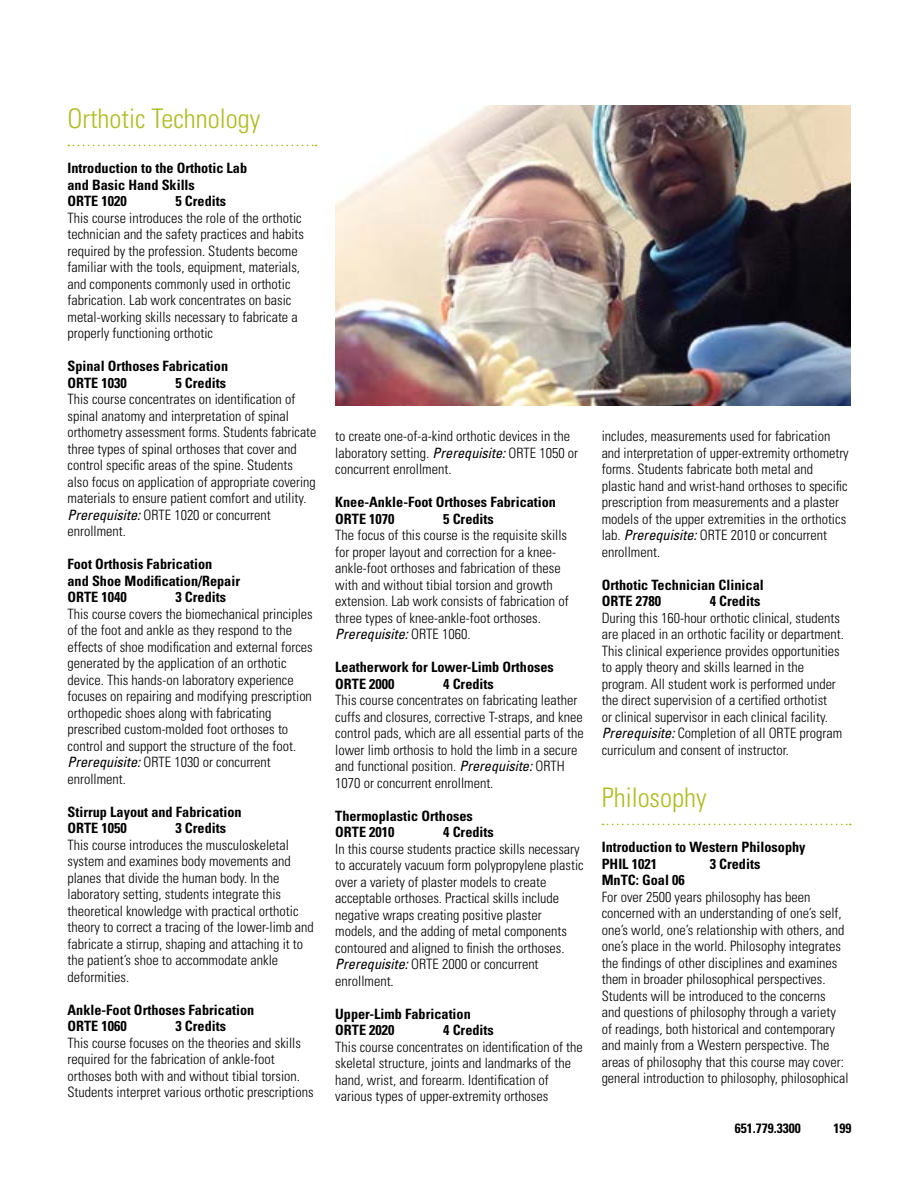
<style>
.page{position:relative;width:918px;height:1188px;background:#fff}
.page>*{position:absolute;margin:0;border:0;box-sizing:border-box;transform-origin:0 0}
.t1{font:300 condensed 27px "Univers";color:#afbc22}
.t2{font:300 condensed 14.25px/16.5px "Univers";color:#000}
.t3{font:700 condensed 14.25px/16.5px "Univers";color:#000}
.t4{font:700 condensed 13.5px "Univers";color:#000}
.s1{font-weight:400;font-style:italic}
</style>
<div class="page">
<svg style="left:603px;top:824px;width:248px;height:1px"></svg>
<svg style="left:68px;top:145px;width:248px;height:1px"></svg>
<img style="left:335px;top:106px;width:515px;height:299px">
<h1 class="t1" style="left:68px;top:102px;width:194px">Orthotic Technology</h1>
<p class="t3" style="left:68px;top:160px;width:181px">Introduction to the Orthotic Lab and Basic Hand Skills<br>ORTE 1020</p>
<p class="t3" style="left:176px;top:193px;width:52px">5 Credits</p>
<p class="t2" style="left:68px;top:209px;width:238px">This course introduces the role of the orthotic technician and the safety practices and habits required by the profession. Students become familiar with the tools, equipment, materials, and components commonly used in orthotic fabrication. Lab work concentrates on basic metal-working skills necessary to fabricate a properly functioning orthotic</p>
<p class="t3" style="left:68px;top:358px;width:162px">Spinal Orthoses Fabrication<br>ORTE 1030</p>
<p class="t3" style="left:176px;top:374px;width:52px">5 Credits</p>
<p class="t2" style="left:67px;top:391px;width:250px">This course concentrates on identification of spinal anatomy and interpretation of spinal orthometry assessment forms. Students fabricate three types of spinal orthoses that cover and control specific areas of the spine. Students also focus on application of appropriate covering materials to ensure patient comfort and utility.<br><span class="s1">Prerequisite:</span> ORTE 1020 or concurrent enrollment.</p>
<p class="t3" style="left:68px;top:556px;width:174px">Foot Orthosis Fabrication<br>and Shoe Modification/Repair<br>ORTE 1040</p>
<p class="t3" style="left:176px;top:589px;width:52px">3 Credits</p>
<p class="t2" style="left:68px;top:605px;width:247px">This course covers the biomechanical principles of the foot and ankle as they respond to the effects of shoe modification and external forces generated by the application of an orthotic device. This hands-on laboratory experience focuses on repairing and modifying prescription orthopedic shoes along with fabricating prescribed custom-molded foot orthoses to control and support the structure of the foot.<br><span class="s1">Prerequisite:</span> ORTE 1030 or concurrent enrollment.</p>
<p class="t3" style="left:68px;top:803px;width:176px">Stirrup Layout and Fabrication<br>ORTE 1050</p>
<p class="t3" style="left:176px;top:820px;width:52px">3 Credits</p>
<p class="t2" style="left:68px;top:836px;width:248px">This course introduces the musculoskeletal system and examines body movements and planes that divide the human body. In the laboratory setting, students integrate this theoretical knowledge with practical orthotic theory to correct a tracing of the lower-limb and fabricate a stirrup, shaping and attaching it to the patient’s shoe to accommodate ankle deformities.</p>
<p class="t3" style="left:68px;top:1001px;width:188px">Ankle-Foot Orthoses Fabrication<br>ORTE 1060</p>
<p class="t3" style="left:176px;top:1018px;width:52px">3 Credits</p>
<p class="t2" style="left:68px;top:1034px;width:248px">This course focuses on the theories and skills required for the fabrication of ankle-foot orthoses both with and without tibial torsion.<br>Students interpret various orthotic prescriptions</p>
<p class="t2" style="left:335px;top:428px;width:244px">to create one-of-a-kind orthotic devices in the laboratory setting. <span class="s1">Prerequisite:</span> ORTE 1050 or concurrent enrollment.</p>
<p class="t3" style="left:335px;top:494px;width:222px">Knee-Ankle-Foot Orthoses Fabrication<br>ORTE 1070</p>
<p class="t3" style="left:443px;top:510px;width:52px">5 Credits</p>
<p class="t2" style="left:335px;top:527px;width:235px">The focus of this course is the requisite skills for proper layout and correction for a knee&shy;ankle-foot orthoses and fabrication of these with and without tibial torsion and growth extension. Lab work consists of fabrication of three types of knee-ankle-foot orthoses.<br><span class="s1">Prerequisite:</span> ORTE 1060.</p>
<p class="t3" style="left:335px;top:659px;width:220px">Leatherwork for Lower-Limb Orthoses<br>ORTE 2000</p>
<p class="t3" style="left:443px;top:675px;width:52px">4 Credits</p>
<p class="t2" style="left:335px;top:692px;width:250px">This course concentrates on fabricating leather cuffs and closures, corrective T-straps, and knee control pads, which are all essential parts of the lower limb orthosis to hold the limb in a secure and functional position. <span class="s1">Prerequisite:</span> ORTH 1070 or concurrent enrollment.</p>
<p class="t3" style="left:335px;top:807px;width:139px">Thermoplastic Orthoses<br>ORTE 2010</p>
<p class="t3" style="left:443px;top:824px;width:52px">4 Credits</p>
<p class="t2" style="left:335px;top:840px;width:250px">In this course students practice skills necessary to accurately vacuum form polypropylene plastic over a variety of plaster models to create acceptable orthoses. Practical skills include negative wraps creating positive plaster models, and the adding of metal components contoured and aligned to finish the orthoses.<br><span class="s1">Prerequisite:</span> ORTE 2000 or concurrent enrollment.</p>
<p class="t3" style="left:335px;top:1005px;width:137px">Upper-Limb Fabrication<br>ORTE 2020</p>
<p class="t3" style="left:443px;top:1022px;width:52px">4 Credits</p>
<p class="t2" style="left:335px;top:1038px;width:249px">This course concentrates on identification of the skeletal structure, joints and landmarks of the hand, wrist, and forearm. Identification of various types of upper-extremity orthoses</p>
<p class="t2" style="left:602px;top:428px;width:249px">includes, measurements used for fabrication and interpretation of upper-extremity orthometry forms. Students fabricate both metal and plastic hand and wrist-hand orthoses to specific prescription from measurements and a plaster models of the upper extremities in the orthotics lab. <span class="s1">Prerequisite:</span> ORTE 2010 or concurrent enrollment.</p>
<p class="t3" style="left:602px;top:576px;width:164px">Orthotic Technician Clinical<br>ORTE 2780</p>
<p class="t3" style="left:710px;top:593px;width:52px">4 Credits</p>
<p class="t2" style="left:602px;top:609px;width:244px">During this 160-hour orthotic clinical, students are placed in an orthotic facility or department.<br>This clinical experience provides opportunities to apply theory and skills learned in the program. All student work is performed under the direct supervision of a certified orthotist<br>or clinical supervisor in each clinical facility.<br><span class="s1">Prerequisite:</span> Completion of all ORTE program curriculum and consent of instructor.</p>
<h1 class="t1" style="left:602px;top:781px;width:106px">Philosophy</h1>
<p class="t3" style="left:602px;top:839px;width:205px">Introduction to Western Philosophy<br>PHIL 1021</p>
<p class="t3" style="left:710px;top:855px;width:52px">3 Credits</p>
<p class="t3" style="left:602px;top:872px;width:85px">MnTC: Goal 06</p>
<p class="t2" style="left:602px;top:888px;width:248px">For over 2500 years philosophy has been concerned with an understanding of one’s self, one’s world, one’s relationship with others, and one’s place in the world. Philosophy integrates the findings of other disciplines and examines them in broader philosophical perspectives.<br>Students will be introduced to the concerns<br>and questions of philosophy through a variety of readings, both historical and contemporary and mainly from a Western perspective. The areas of philosophy that this course may cover: general introduction to philosophy, philosophical</p>
<p class="t4" style="left:735px;top:1120px;width:67px">651.779.3300</p>
<p class="t4" style="left:834px;top:1120px;width:19px">199</p>
</div>
